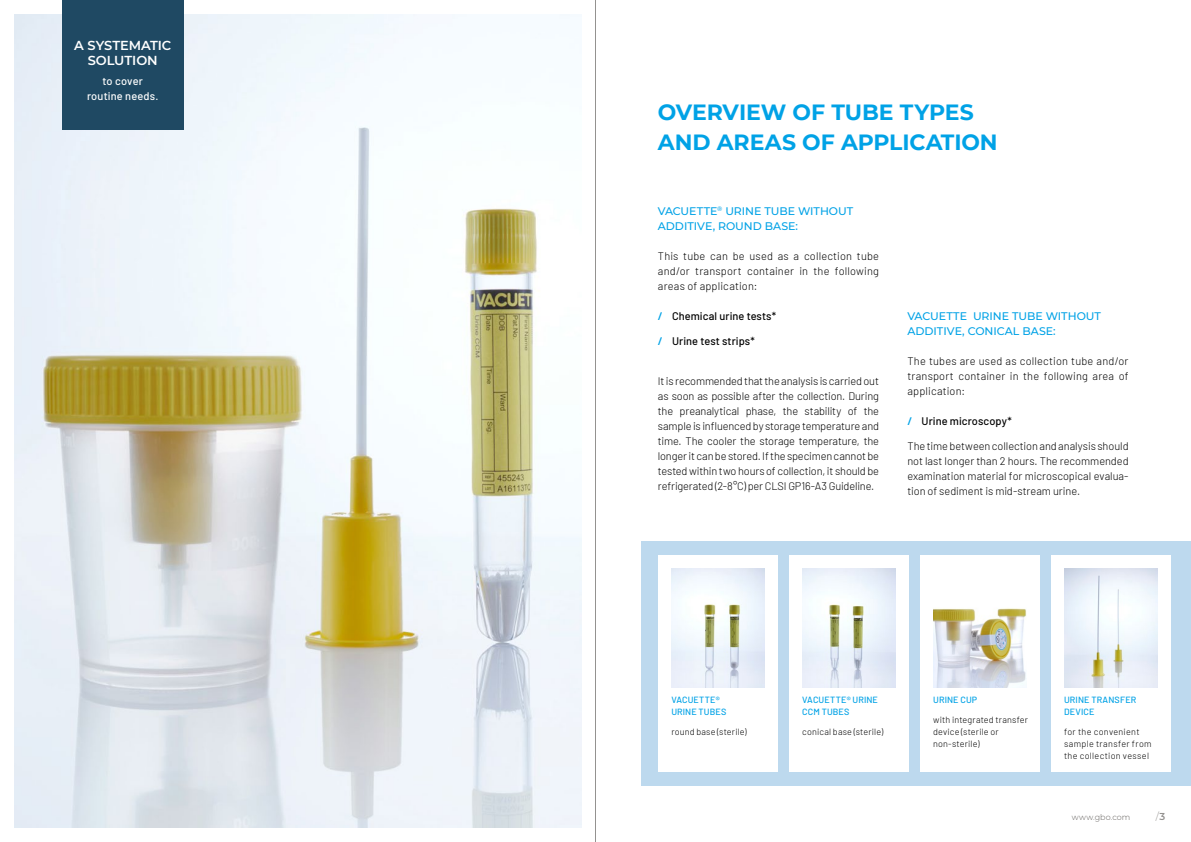
<style>
.page{position:relative;width:1191px;height:842px;background:#fff}
.page>*{position:absolute;margin:0;border:0;box-sizing:border-box;transform-origin:0 0}
.t1{font:700 22px/30px "Montserrat";letter-spacing:-.005em;color:#00a2e6}
.t2{font:600 13px/15px "Montserrat";letter-spacing:-.005em;color:#fff;text-align:center}
.t3{font:300 11px/15px "Barlow";letter-spacing:.005em;color:#000;text-align:justify}
.t4{font:500 11px/15px "Montserrat";color:#00a2e6}
.t5{font:500 11px "Barlow";letter-spacing:.005em;color:#000}
.t6{font:500 11px/15px "Barlow";letter-spacing:.015em;color:#fff;text-align:center}
.t7{font:300 10px "Montserrat";color:#949290}
.t8{font:300 9px/12px "Barlow";letter-spacing:.025em;color:#000}
.t9{font:500 9px/12px "Barlow";letter-spacing:.015em;color:#00a2e6}
.t10{font:300 8px "Montserrat";letter-spacing:.015em;color:#605d5a}
.s1{font-weight:600;color:#00a2e6}
.s2{font-weight:600}
</style>
<div class="page">
<img style="left:14px;top:14px;width:567px;height:814px">
<div style="left:62px;top:0;width:122px;height:130px;background:#1f4963"></div>
<div style="left:641px;top:541px;width:550px;height:244px;background:#bdd9ee"></div>
<div style="left:1051px;top:555px;width:119px;height:216px;background:#fff"></div>
<div style="left:920px;top:555px;width:119px;height:216px;background:#fff"></div>
<div style="left:789px;top:555px;width:120px;height:216px;background:#fff"></div>
<div style="left:658px;top:555px;width:120px;height:216px;background:#fff"></div>
<img style="left:671px;top:568px;width:94px;height:119px">
<img style="left:802px;top:568px;width:94px;height:119px">
<img style="left:933px;top:608px;width:93px;height:79px">
<img style="left:1064px;top:568px;width:93px;height:119px">
<hr style="left:595px;top:0;width:1px;height:842px;background:#949290">
<p class="t2" style="left:74px;top:37px;width:99px">A SYSTEMATIC<br>SOLUTION</p>
<p class="t6" style="left:87px;top:73px;width:73px">to cover routine needs.</p>
<h1 class="t1" style="left:658px;top:96px;width:341px">OVERVIEW OF TUBE TYPES<br>AND AREAS OF APPLICATION</h1>
<p class="t4" style="left:658px;top:203px;width:197px">VACUETTE<sup>®</sup> URINE TUBE WITHOUT<br>ADDITIVE, ROUND BASE:</p>
<p class="t3" style="left:658px;top:248px;width:223px">This tube can be used as a collection tube and/or transport container in the following areas of application:</p>
<p class="t5" style="left:658px;top:308px;width:120px"><span class="s1">/</span> Chemical urine tests*</p>
<p class="t5" style="left:658px;top:333px;width:98px"><span class="s1">/</span> Urine test strips*</p>
<p class="t3" style="left:658px;top:373px;width:223px">It is recommended that the analysis is carried out as soon as possible after the collection. During the preanalytical phase, the stability of the sample is influenced by storage temperature and time. The cooler the storage temperature, the longer it can be stored. If the specimen cannot be tested within two hours of collection, it should be refrigerated (2-8°C) per CLSI GP16-A3 Guideline.</p>
<p class="t4" style="left:907px;top:308px;width:195px">VACUETTE URINE TUBE WITHOUT<br>ADDITIVE, CONICAL BASE:</p>
<p class="t3" style="left:907px;top:353px;width:223px">The tubes are used as collection tube and/or transport container in the following area of application:</p>
<p class="t5" style="left:907px;top:413px;width:106px"><span class="s1">/</span> Urine microscopy*</p>
<p class="t3" style="left:907px;top:438px;width:223px">The time between collection and analysis should not last longer than 2 hours. The recommended examination material for microscopical evalua&shy;tion of sediment is mid-stream urine.</p>
<p class="t9" style="left:671px;top:693px;width:56px">VACUETTE®<br>URINE TUBES</p>
<p class="t8" style="left:671px;top:725px;width:77px">round base (sterile)</p>
<p class="t9" style="left:802px;top:693px;width:77px">VACUETTE® URINE<br>CCM TUBES</p>
<p class="t8" style="left:802px;top:725px;width:82px">conical base (sterile)</p>
<p class="t9" style="left:933px;top:693px;width:46px">URINE CUP</p>
<p class="t8" style="left:933px;top:713px;width:96px">with integrated transfer device (sterile or non-sterile)</p>
<p class="t9" style="left:1064px;top:693px;width:74px">URINE TRANSFER<br>DEVICE</p>
<p class="t8" style="left:1064px;top:725px;width:89px">for the convenient sample transfer from the collection vessel</p>
<p class="t10" style="left:1071px;top:812px;width:60px">www.gbo.com</p>
<p class="t7" style="left:1155px;top:810px;width:11px">/ <span class="s2">3</span></p>
</div>
